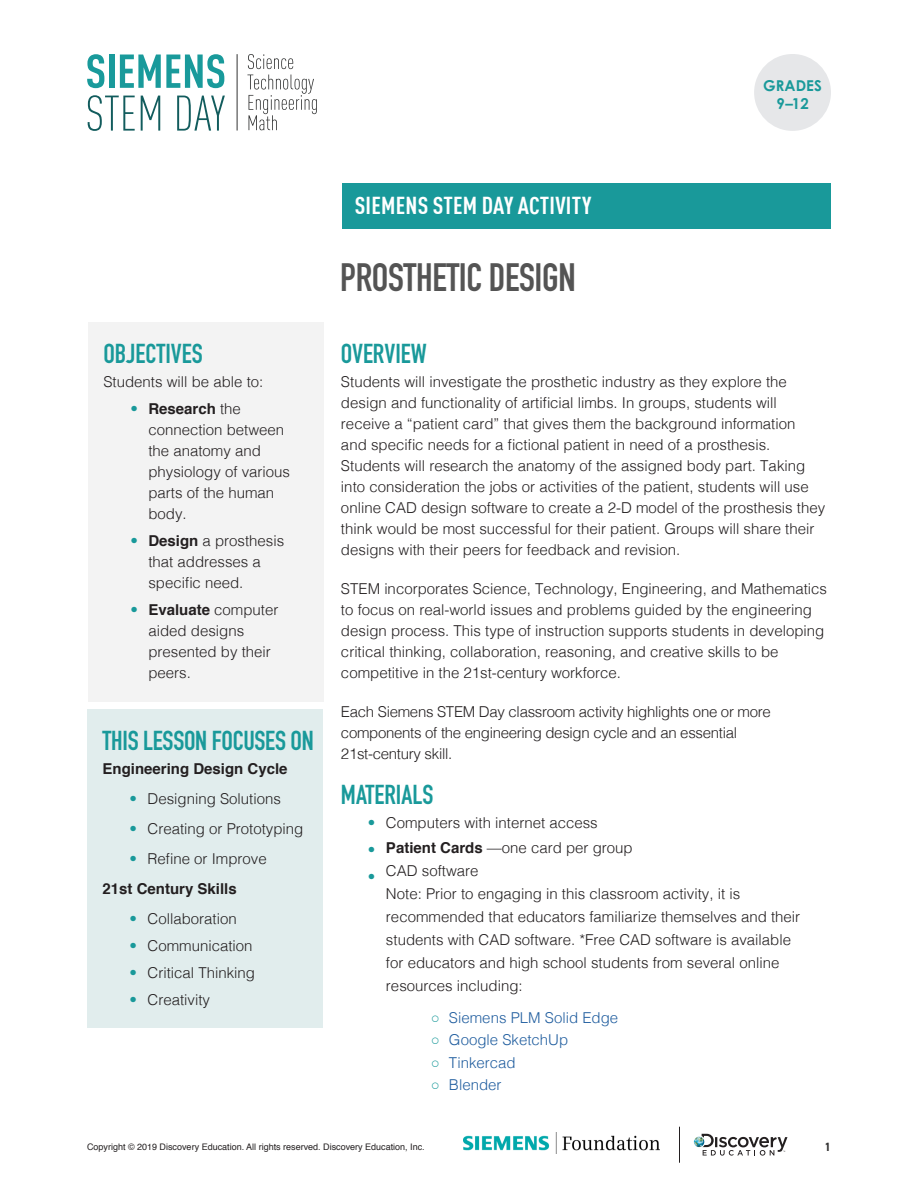
<style>
.page{position:relative;width:918px;height:1188px;background:#fff}
.page>*{position:absolute;margin:0;border:0;box-sizing:border-box;transform-origin:0 0}
.t1{font:700 39px "DIN Condensed";letter-spacing:-.01em;color:#545454}
.Subhead_1{font:700 27px "DIN Condensed";color:#19999a}
.t2{font:700 condensed 24px "DIN Pro";letter-spacing:.01em;color:#fff}
.Body{font:300 15px/21px "Helvetica";color:#231f20}
.Bullet_No_bullet{font:300 15px/23px "Helvetica";color:#231f20}
.Body-2{font:300 15px/21px "Helvetica";letter-spacing:-.02em;color:#231f20}
.t3{font:300 15px "Helvetica";color:#215e9f}
.Body-3{font:700 15px "Helvetica";color:#231f20}
.t4{font:700 15px/18px "Century Gothic Pro";color:#19999a;text-align:center}
.t5{font:300 15px "Helvetica";color:#19999a}
.t6{font:700 12px "DIN2014";color:#343333}
.t7{font:9px "Helvetica";color:#231f20}
.s1{color:#19999a}
.s2{font-weight:700}
.s3{font-family:"Arial";font-weight:400;color:#19999a}
</style>
<div class="page">
<svg style="left:694px;top:1134px;width:94px;height:22px"></svg>
<hr style="left:679px;top:1127px;width:1px;height:36px;background:#231f20">
<img style="left:464px;top:1133px;width:195px;height:21px">
<svg style="left:87px;top:54px;width:17px;height:34px"></svg>
<div style="left:109px;top:55px;width:5px;height:33px;background:#199a9b"></div>
<svg style="left:120px;top:54px;width:104px;height:34px"></svg>
<svg style="left:88px;top:95px;width:47px;height:36px"></svg>
<svg style="left:141px;top:96px;width:19px;height:35px"></svg>
<svg style="left:177px;top:96px;width:48px;height:35px"></svg>
<svg style="left:248px;top:54px;width:45px;height:15px"></svg>
<svg style="left:247px;top:75px;width:70px;height:55px"></svg>
<hr style="left:237px;top:54px;width:1px;height:77px;background:#323333">
<div style="left:342px;top:183px;width:489px;height:45px;background:#19999a"></div>
<div style="left:88px;top:322px;width:236px;height:380px;background:#f3f3f3"></div>
<div style="left:87px;top:710px;width:236px;height:318px;background:#e1eded"></div>
<div style="left:754px;top:54px;width:77px;height:77px;background:#e6e7e9;border-radius:50%"></div>
<p class="t4" style="left:763px;top:77px;width:60px">GRADES<br>9–12</p>
<p class="Subhead_1" style="left:103px;top:335px;width:101px">OBJECTIVES</p>
<p class="Body" style="left:103px;top:370px;width:162px">Students will be able to:</p>
<p class="Body" style="left:148px;top:397px;width:143px;text-indent:-18px"><span class="s1">•</span> <span class="s2">Research</span> the connection between the anatomy and physiology of various parts of the human body.</p>
<p class="Body" style="left:148px;top:529px;width:137px;text-indent:-18px"><span class="s1">•</span> <span class="s2">Design</span> a prosthesis that addresses a specific need.</p>
<p class="Body" style="left:148px;top:598px;width:132px;text-indent:-18px"><span class="s1">•</span> <span class="s2">Evaluate</span> computer aided designs presented by their peers.</p>
<p class="Subhead_1" style="left:103px;top:722px;width:213px">THIS LESSON FOCUSES ON</p>
<p class="Body-3" style="left:103px;top:756px;width:187px">Engineering Design Cycle</p>
<p class="Body" style="left:130px;top:787px;width:153px"><span class="s1">•</span> Designing Solutions</p>
<p class="Body" style="left:130px;top:817px;width:175px"><span class="s1">•</span> Creating or Prototyping</p>
<p class="Body" style="left:130px;top:847px;width:139px"><span class="s1">•</span> Refine or Improve</p>
<p class="Body-3" style="left:103px;top:876px;width:136px">21st Century Skills</p>
<p class="Body" style="left:130px;top:907px;width:109px"><span class="s1">•</span> Collaboration</p>
<p class="Body" style="left:130px;top:934px;width:125px"><span class="s1">•</span> Communication</p>
<p class="Body" style="left:130px;top:961px;width:127px"><span class="s1">•</span> Critical Thinking</p>
<p class="Body" style="left:130px;top:988px;width:82px"><span class="s1">•</span> Creativity</p>
<p class="t2" style="left:355px;top:188px;width:238px">SIEMENS STEM DAY ACTIVITY</p>
<p class="t1" style="left:340px;top:252px;width:237px">PROSTHETIC DESIGN</p>
<p class="Subhead_1" style="left:341px;top:335px;width:87px">OVERVIEW</p>
<p class="Body" style="left:341px;top:370px;width:486px">Students will investigate the prosthetic industry as they explore the design and functionality of artificial limbs. In groups, students will receive a “patient card” that gives them the background information<br>and specific needs for a fictional patient in need of a prosthesis.<br>Students will research the anatomy of the assigned body part. Taking into consideration the jobs or activities of the patient, students will use online CAD design software to create a 2-D model of the prosthesis they think would be most successful for their patient. Groups will share their designs with their peers for feedback and revision.</p>
<p class="Body" style="left:341px;top:577px;width:488px">STEM incorporates Science, Technology, Engineering, and Mathematics to focus on real-world issues and problems guided by the engineering design process. This type of instruction supports students in developing critical thinking, collaboration, reasoning, and creative skills to be competitive in the 21st-century workforce.</p>
<p class="Body-2" style="left:341px;top:700px;width:431px">Each Siemens STEM Day classroom activity highlights one or more components of the engineering design cycle and an essential<br>21st-century skill.</p>
<p class="Subhead_1" style="left:341px;top:776px;width:94px">MATERIALS</p>
<p class="Body" style="left:368px;top:811px;width:231px"><span class="s1">•</span> Computers with internet access</p>
<p class="t5" style="left:368px;top:837px;width:9px">•</p>
<p class="t5" style="left:368px;top:864px;width:9px">•</p>
<p class="Bullet_No_bullet" style="left:386px;top:835px;width:416px"><span class="s2">Patient Cards</span> —one card per group<br>CAD software<br>Note: Prior to engaging in this classroom activity, it is recommended that educators familiarize themselves and their students with CAD software. *Free CAD software is available for educators and high school students from several online resources including:</p>
<p class="t3" style="left:431px;top:1005px;width:189px"><span class="s3">○</span> Siemens PLM Solid Edge</p>
<p class="t3" style="left:431px;top:1027px;width:139px"><span class="s3">○</span> Google SketchUp</p>
<p class="t3" style="left:431px;top:1050px;width:86px"><span class="s3">○</span> Tinkercad</p>
<p class="t3" style="left:431px;top:1072px;width:72px"><span class="s3">○</span> Blender</p>
<p class="t7" style="left:87px;top:1140px;width:339px">Copyright © 2019 Discovery Education. All rights reserved. Discovery Education, Inc.</p>
<p class="t6" style="left:825px;top:1139px;width:8px">1</p>
</div>
